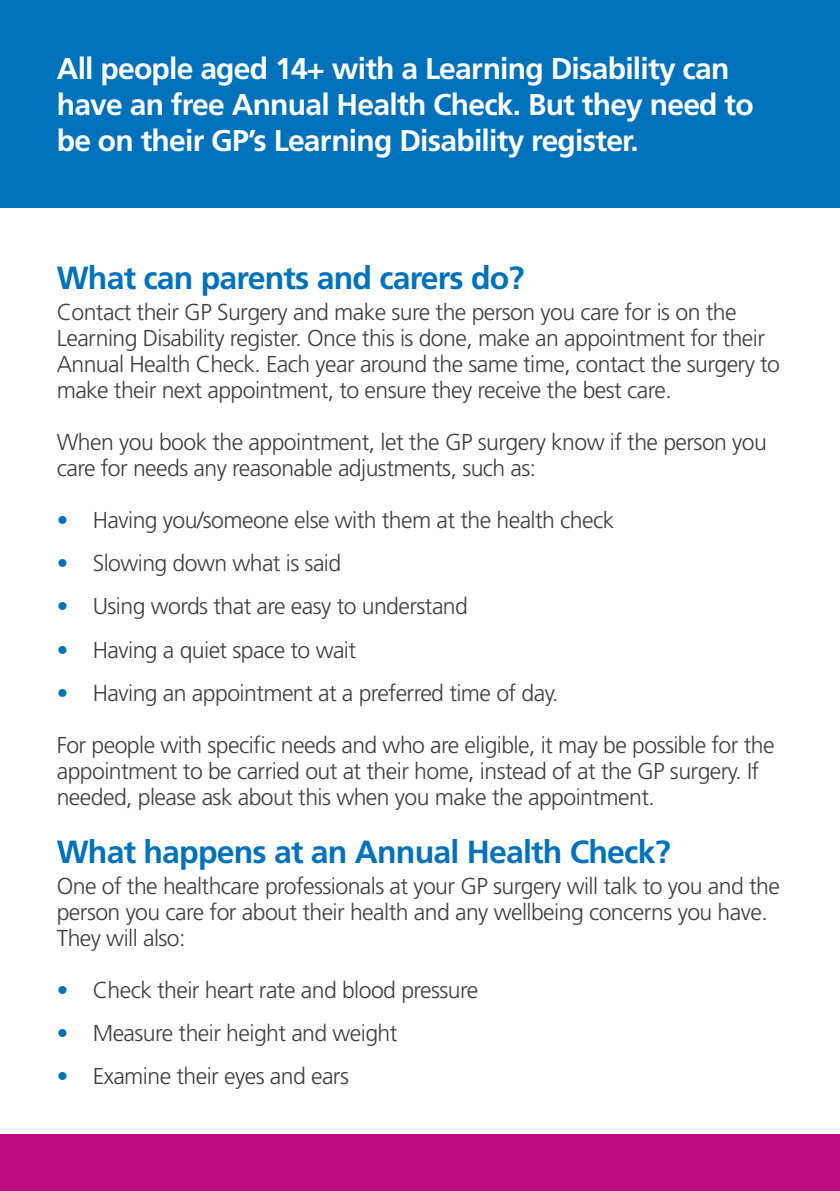
<style>
.page{position:relative;width:840px;height:1191px;background:#fff}
.page>*{position:absolute;margin:0;border:0;box-sizing:border-box;transform-origin:0 0}
.Headers{font:700 32px "Frutiger LT Std";letter-spacing:-.025em;color:#0072bc}
.t1{font:700 30px/36px "Frutiger LT Std";letter-spacing:-.025em;color:#fff}
.t2{font:300 23px/26px "Frutiger LT Std";letter-spacing:-.025em;color:#3e3e3f}
.s1{color:#0072bc}
</style>
<div class="page">
<div style="left:0;top:0;width:839px;height:208px;background:#0072bc"></div>
<div style="left:0;top:1134px;width:839px;height:57px;background:#bc0d83"></div>
<p class="t1" style="left:57px;top:51px;width:698px">All people aged 14+ with a Learning Disability can have an free Annual Health Check. But they need to be on their GP’s Learning Disability register.</p>
<p class="Headers" style="left:57px;top:259px;width:469px">What can parents and carers do?</p>
<p class="t2" style="left:57px;top:300px;width:724px">Contact their GP Surgery and make sure the person you care for is on the Learning Disability register. Once this is done, make an appointment for their Annual Health Check. Each year around the same time, contact the surgery to make their next appointment, to ensure they receive the best care.</p>
<p class="t2" style="left:57px;top:430px;width:711px">When you book the appointment, let the GP surgery know if the person you care for needs any reasonable adjustments, such as:</p>
<p class="t2" style="left:57px;top:508px;width:558px"><span class="s1">•</span> Having you/someone else with them at the health check</p>
<p class="t2" style="left:57px;top:551px;width:286px"><span class="s1">•</span> Slowing down what is said</p>
<p class="t2" style="left:57px;top:594px;width:412px"><span class="s1">•</span> Using words that are easy to understand</p>
<p class="t2" style="left:57px;top:637px;width:301px"><span class="s1">•</span> Having a quiet space to wait</p>
<p class="t2" style="left:57px;top:680px;width:503px"><span class="s1">•</span> Having an appointment at a preferred time of day.</p>
<p class="t2" style="left:57px;top:732px;width:719px">For people with specific needs and who are eligible, it may be possible for the appointment to be carried out at their home, instead of at the GP surgery. If needed, please ask about this when you make the appointment.</p>
<p class="Headers" style="left:57px;top:832px;width:615px">What happens at an Annual Health Check?</p>
<p class="t2" style="left:57px;top:873px;width:724px">One of the healthcare professionals at your GP surgery will talk to you and the person you care for about their health and any wellbeing concerns you have.<br>They will also:</p>
<p class="t2" style="left:57px;top:977px;width:423px"><span class="s1">•</span> Check their heart rate and blood pressure</p>
<p class="t2" style="left:57px;top:1020px;width:342px"><span class="s1">•</span> Measure their height and weight</p>
<p class="t2" style="left:57px;top:1063px;width:293px"><span class="s1">•</span> Examine their eyes and ears</p>
</div>
